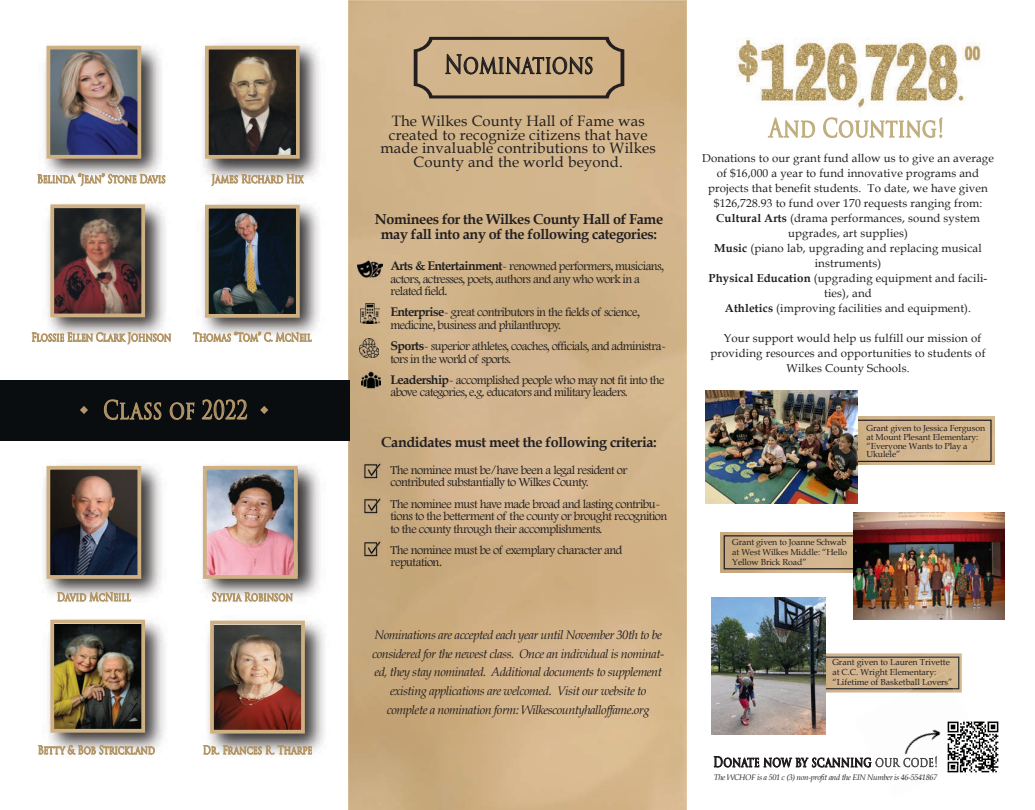
<style>
.page{position:relative;width:1035px;height:810px;background:#fff}
.page>*{position:absolute;margin:0;border:0;box-sizing:border-box;transform-origin:0 0}
.t1{font:25px "Trajan Pro 3";letter-spacing:.005em;color:#c0ac7c;scale:.78 1}
.t2{font:25px "Trajan Pro 3";letter-spacing:-.005em;color:#b49769;scale:.78 1}
.t3{font:25px "Trajan Pro 3";letter-spacing:.005em;color:#231f20;scale:.78 1}
.t4{font:15px/13.8px "Book Antiqua";letter-spacing:.01em;color:#231f20;text-align:center}
.t5{font:700 14.38px/15px "Book Antiqua";letter-spacing:-.025em;color:#231f20;text-align:center}
.t6{font:12.5px/12.5px "Footlight MT Light";letter-spacing:-.045em;color:#231f20}
.t7{font:italic 12.5px/18.8px "Book Antiqua";letter-spacing:-.035em;color:#231f20;text-align:center}
.t8{font:11.5px/15px "Book Antiqua";letter-spacing:.01em;color:#231f20;text-align:center}
.t9{font:8.75px/10px "Book Antiqua";letter-spacing:-.015em;color:#231f20}
.t10{font:italic 8.12px "Book Antiqua";letter-spacing:-.04em;color:#231f20}
.s1{font-family:"Book Antiqua";font-weight:700}
.s2{font-weight:700}
</style>
<div class="page">
<img style="left:826px;top:653px;width:136px;height:40px">
<img style="left:720px;top:533px;width:133px;height:39px">
<img style="left:858px;top:417px;width:136px;height:48px">
<img style="left:348px;top:0;width:339px;height:810px">
<div style="left:0;top:380px;width:349px;height:60px;background:#0a0d10"></div>
<svg style="left:104px;top:400px;width:57px;height:20px"></svg>
<svg style="left:170px;top:402px;width:24px;height:18px"></svg>
<svg style="left:202px;top:400px;width:45px;height:20px"></svg>
<img style="left:44px;top:45px;width:122px;height:137px">
<img style="left:52px;top:51px;width:84px;height:103px">
<img style="left:203px;top:44px;width:117px;height:139px">
<img style="left:210px;top:51px;width:85px;height:103px">
<img style="left:202px;top:204px;width:117px;height:127px">
<img style="left:210px;top:210px;width:85px;height:103px">
<img style="left:44px;top:465px;width:118px;height:136px">
<img style="left:52px;top:471px;width:84px;height:103px">
<img style="left:47px;top:204px;width:118px;height:128px">
<img style="left:55px;top:209px;width:85px;height:103px">
<img style="left:202px;top:465px;width:118px;height:132px">
<img style="left:208px;top:471px;width:85px;height:103px">
<img style="left:48px;top:619px;width:117px;height:129px">
<img style="left:55px;top:625px;width:85px;height:103px">
<img style="left:202px;top:620px;width:123px;height:134px">
<img style="left:215px;top:626px;width:85px;height:103px">
<svg style="left:37px;top:173px;width:128px;height:13px"></svg>
<svg style="left:212px;top:169px;width:92px;height:17px"></svg>
<svg style="left:32px;top:332px;width:139px;height:13px"></svg>
<svg style="left:193px;top:327px;width:119px;height:15px"></svg>
<svg style="left:57px;top:592px;width:74px;height:10px"></svg>
<svg style="left:212px;top:592px;width:81px;height:10px"></svg>
<svg style="left:38px;top:745px;width:117px;height:10px"></svg>
<svg style="left:203px;top:745px;width:109px;height:10px"></svg>
<svg style="left:260px;top:406px;width:8px;height:8px"></svg>
<svg style="left:80px;top:406px;width:8px;height:8px"></svg>
<img style="left:358px;top:257px;width:24px;height:24px">
<img style="left:361px;top:304px;width:18px;height:20px">
<img style="left:359px;top:338px;width:20px;height:20px">
<svg style="left:414px;top:37px;width:210px;height:61px;background:#b09775"></svg>
<div style="left:47px;top:46px;width:94px;height:113px;border:4px solid #cfb082"></div>
<div style="left:205px;top:46px;width:95px;height:113px;border:4px solid #cfb082"></div>
<div style="left:50px;top:204px;width:95px;height:113px;border:4px solid #cfb082"></div>
<div style="left:205px;top:205px;width:95px;height:113px;border:4px solid #cfb082"></div>
<div style="left:47px;top:466px;width:94px;height:113px;border:4px solid #cfb082"></div>
<div style="left:203px;top:466px;width:95px;height:113px;border:4px solid #cfb082"></div>
<div style="left:50px;top:620px;width:95px;height:113px;border:4px solid #cfb082"></div>
<div style="left:210px;top:621px;width:95px;height:113px;border:4px solid #cfb082"></div>
<div style="left:834px;top:420px;width:158px;height:42px;border:1px solid #231f20"></div>
<div style="left:724px;top:535px;width:157px;height:34px;border:1px solid #231f20"></div>
<svg style="left:826px;top:657px;width:133px;height:32px;background:#c8ad89"></svg>
<img style="left:711px;top:598px;width:115px;height:136px">
<img style="left:705px;top:391px;width:153px;height:112px">
<img style="left:853px;top:512px;width:151px;height:107px">
<img style="left:970px;top:721px;width:29px;height:52px">
<img style="left:853px;top:729px;width:113px;height:44px">
<img style="left:905px;top:672px;width:50px;height:21px">
<img style="left:911px;top:688px;width:42px;height:1px">
<svg style="left:714px;top:754px;width:223px;height:13px"></svg>
<img style="left:947px;top:721px;width:38px;height:50px">
<img style="left:736px;top:38px;width:249px;height:65px">
<svg style="left:768px;top:117px;width:47px;height:21px"></svg>
<svg style="left:823px;top:97px;width:120px;height:41px"></svg>
<img style="left:361px;top:371px;width:19px;height:19px">
<img style="left:359px;top:458px;width:27px;height:28px">
<img style="left:359px;top:493px;width:27px;height:28px">
<img style="left:359px;top:536px;width:27px;height:28px">
<h1 class="t2" style="left:103px;top:393px;width:187px">Class of 2022</h1>
<h1 class="t3" style="left:444px;top:47px;width:193px">Nominations</h1>
<p class="t4" style="left:380px;top:114px;width:277px">The Wilkes County Hall of Fame was created to recognize citizens that have made invaluable contributions to Wilkes County and the world beyond.</p>
<p class="t5" style="left:375px;top:211px;width:290px">Nominees for the Wilkes County Hall of Fame may fall into any of the following categories:</p>
<p class="t6" style="left:390px;top:260px;width:275px"><span class="s1">Arts &amp; Entertainment</span>- renowned performers, musicians, actors, actresses, poets, authors and any who work in a related field.</p>
<p class="t6" style="left:390px;top:306px;width:251px"><span class="s1">Enterprise</span>- great contributors in the fields of science, medicine, business and philanthropy.</p>
<p class="t6" style="left:390px;top:340px;width:277px"><span class="s1">Sports</span>- superior athletes, coaches, officials, and administra&shy;tors in the world of sports.</p>
<p class="t6" style="left:390px;top:373px;width:276px"><span class="s1">Leadership</span>- accomplished people who may not fit into the above categories, e.g. educators and military leaders.</p>
<p class="t5" style="left:381px;top:435px;width:277px">Candidates must meet the following criteria:</p>
<p class="t6" style="left:390px;top:463px;width:238px">The nominee must be/have been a legal resident or contributed substantially to Wilkes County.</p>
<p class="t6" style="left:390px;top:497px;width:278px">The nominee must have made broad and lasting contribu&shy;tions to the betterment of the county or brought recognition to the county through their accomplishments.</p>
<p class="t6" style="left:390px;top:543px;width:233px">The nominee must be of exemplary character and reputation.</p>
<p class="t7" style="left:372px;top:625px;width:294px">Nominations are accepted each year until November 30th to be considered for the newest class. Once an individual is nominat&shy;ed, they stay nominated. Additional documents to supplement existing applications are welcomed. Visit our website to complete a nomination form: Wilkescountyhalloffame.org</p>
<h1 class="t1" style="left:769px;top:111px;width:226px">And Counting!</h1>
<p class="t8" style="left:702px;top:150px;width:293px">Donations to our grant fund allow us to give an average of $16,000 a year to fund innovative programs and projects that benefit students. To date, we have given $126,728.93 to fund over 170 requests ranging from:<br><span class="s2">Cultural Arts</span> (drama performances, sound system upgrades, art supplies)<br><span class="s2">Music</span> (piano lab, upgrading and replacing musical instruments)<br><span class="s2">Physical Education</span> (upgrading equipment and facili&shy;ties), and<br><span class="s2">Athletics</span> (improving facilities and equipment).</p>
<p class="t8" style="left:724px;top:330px;width:259px">Your support would help us fulfill our mission of</p>
<p class="t8" style="left:711px;top:345px;width:277px">providing resources and opportunities to students of</p>
<p class="t8" style="left:786px;top:360px;width:125px">Wilkes County Schools.</p>
<p class="t9" style="left:867px;top:424px;width:120px;line-height:8.8px">Grant given to Jessica Ferguson at Mount Plesant Elementary: “Everyone Wants to Play a<br>Ukulele”</p>
<p class="t9" style="left:732px;top:537px;width:117px">Grant given to Joanne Schwab at West Wilkes Middle: “Hello<br>Yellow Brick Road”</p>
<p class="t9" style="left:832px;top:657px;width:122px">Grant given to Lauren Trivette at C.C. Wright Elementary: “Lifetime of Basketball Lovers”</p>
<p class="t10" style="left:714px;top:771px;width:225px">The WCHOF is a 501 c (3) non-profit and the EIN Number is 46-5541867</p>
</div>
